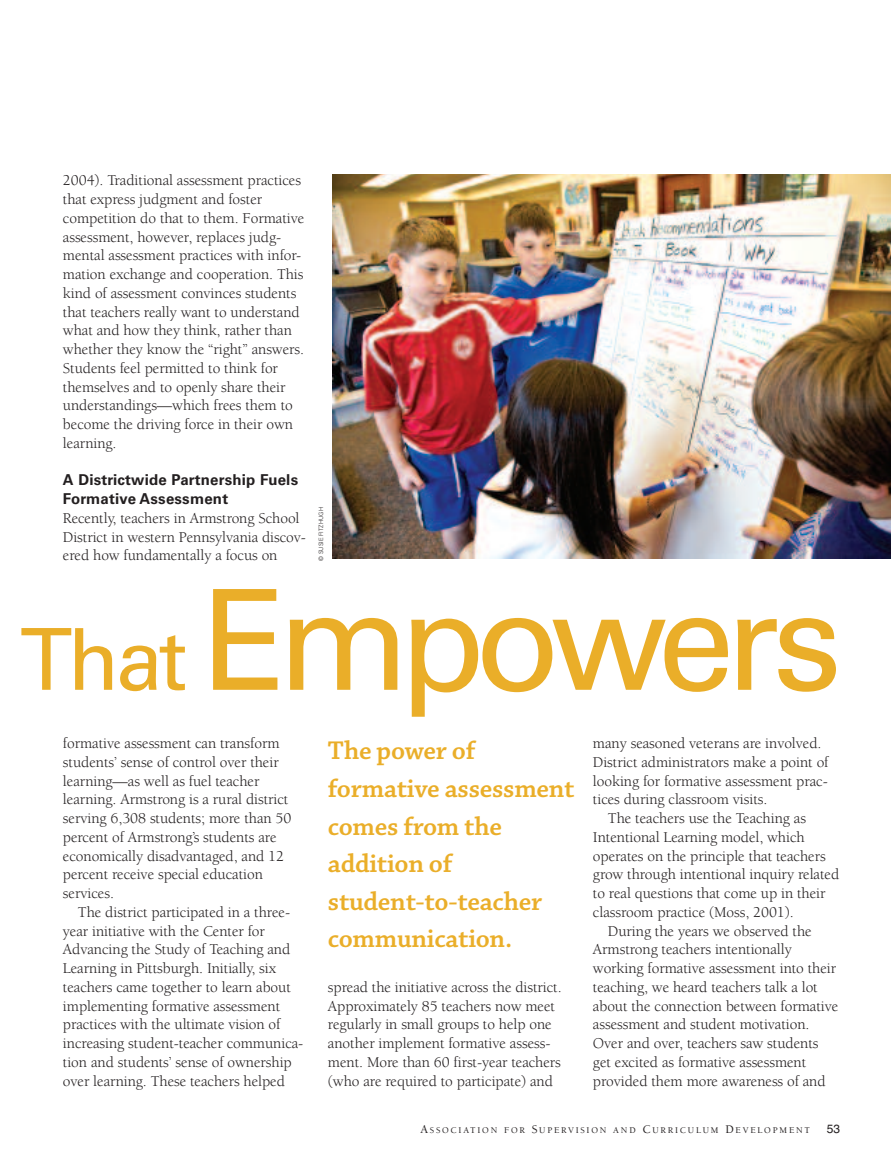
<style>
.page{position:relative;width:891px;height:1175px;background:#fff}
.page>*{position:absolute;margin:0;border:0;box-sizing:border-box;transform-origin:0 0}
.t1{font:139.5px "Univers LT Std";letter-spacing:-.07em;color:#eaae29}
.t2{font:600 27px/37.5px "Chaparral Pro";letter-spacing:-.01em;color:#eaae29}
.t3{font:15.3px/18.8px "Berkeley Std";letter-spacing:-.005em;color:#231f20}
.t4{font:700 15px/18.8px "Univers LT Std";letter-spacing:.015em;color:#231f20}
.t5{font:12px "Helvetica";color:#231f20}
.t6{font:500 9px "Berkeley Std";letter-spacing:.2em;color:#231f20}
.t7{font:300 6px "Univers LT Std";letter-spacing:-.005em;color:#231f20}
.s1{font-size:85.5px}
.s2{font-size:12px}
</style>
<div class="page">
<img style="left:333px;top:174px;width:558px;height:385px">
<p class="t3" style="left:63px;top:172px;width:243px">2004). Traditional assessment practices that express judgment and foster competition do that to them. Formative assessment, however, replaces judg&shy;mental assessment practices with infor&shy;mation exchange and cooperation. This kind of assessment convinces students that teachers really want to understand what and how they think, rather than whether they know the “right” answers.<br>Students feel permitted to think for themselves and to openly share their understandings—which frees them to become the driving force in their own learning.</p>
<p class="t4" style="left:63px;top:472px;width:237px">A Districtwide Partnership Fuels<br>Formative Assessment</p>
<p class="t3" style="left:63px;top:510px;width:245px">Recently, teachers in Armstrong School<br>District in western Pennsylvania discov&shy;ered how fundamentally a focus on</p>
<p class="t7" style="left:319px;top:560px;width:55px;rotate:-90deg">© SUSIE FITZHUGH</p>
<h1 class="t1" style="left:20px;top:589px;width:824px"><span class="s1">That</span> Empowers</h1>
<p class="t3" style="left:63px;top:735px;width:230px">formative assessment can transform students’ sense of control over their learning—as well as fuel teacher learning. Armstrong is a rural district serving 6,308 students; more than 50 percent of Armstrong’s students are economically disadvantaged, and 12 percent receive special education services.</p>
<p class="t3" style="left:63px;top:904px;width:242px;text-indent:15px">The district participated in a three&shy;year initiative with the Center for Advancing the Study of Teaching and Learning in Pittsburgh. Initially, six teachers came together to learn about implementing formative assessment practices with the ultimate vision of increasing student-teacher communica&shy;tion and students’ sense of ownership over learning. These teachers helped</p>
<h2 class="t2" style="left:328px;top:734px;width:248px">The power of formative assessment comes from the addition of student-to-teacher communication.</h2>
<p class="t3" style="left:328px;top:979px;width:235px">spread the initiative across the district.<br>Approximately 85 teachers now meet regularly in small groups to help one another implement formative assess&shy;ment. More than 60 first-year teachers (who are required to participate) and</p>
<p class="t3" style="left:593px;top:735px;width:237px">many seasoned veterans are involved.<br>District administrators make a point of looking for formative assessment prac&shy;tices during classroom visits.</p>
<p class="t3" style="left:608px;top:810px;width:200px">The teachers use the Teaching as</p>
<p class="t3" style="left:593px;top:829px;width:213px">Intentional Learning model, which</p>
<p class="t3" style="left:593px;top:847px;width:234px">operates on the principle that teachers</p>
<p class="t3" style="left:593px;top:866px;width:248px">grow through intentional inquiry related</p>
<p class="t3" style="left:593px;top:885px;width:234px">to real questions that come up in their</p>
<p class="t3" style="left:593px;top:904px;width:202px">classroom practice (Moss, 2001).</p>
<p class="t3" style="left:608px;top:922px;width:205px">During the years we observed the</p>
<p class="t3" style="left:593px;top:941px;width:200px">Armstrong teachers intentionally</p>
<p class="t3" style="left:593px;top:960px;width:245px">working formative assessment into their</p>
<p class="t3" style="left:593px;top:979px;width:226px">teaching, we heard teachers talk a lot</p>
<p class="t3" style="left:593px;top:997px;width:247px">about the connection between formative</p>
<p class="t3" style="left:593px;top:1016px;width:218px">assessment and student motivation.</p>
<p class="t3" style="left:593px;top:1035px;width:227px">Over and over, teachers saw students</p>
<p class="t3" style="left:593px;top:1054px;width:215px">get excited as formative assessment</p>
<p class="t3" style="left:593px;top:1072px;width:234px">provided them more awareness of and</p>
<p class="t6" style="left:420px;top:1126px;width:391px"><span class="s2">A</span>SSOCIATION FOR <span class="s2">S</span>UPERVISION AND <span class="s2">C</span>URRICULUM <span class="s2">D</span>EVELOPMENT</p>
<p class="t5" style="left:827px;top:1121px;width:15px">53</p>
</div>
